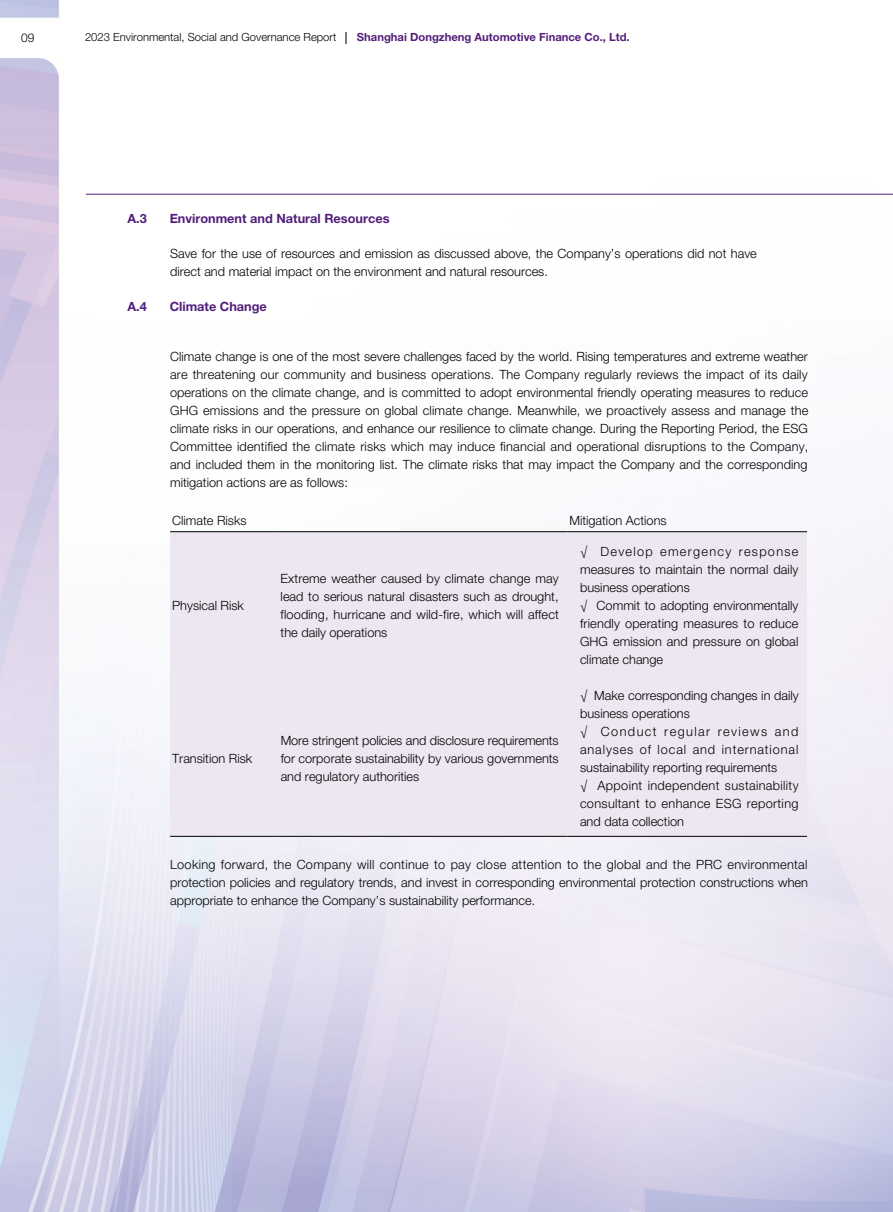
<style>
.page{position:relative;width:893px;height:1212px;background:#fff}
.page>*{position:absolute;margin:0;border:0;box-sizing:border-box;transform-origin:0 0}
.t1{font:300 12.75px/18px "Helvetica Neue LT Std";color:#000;text-align:justify}
.t2{font:300 12.75px/18px "Helvetica Neue LT Std";letter-spacing:.025em;color:#000}
.t3{font:700 12.75px "Helvetica Neue LT Std";color:#521e7a}
.t4{font:300 12px "Helvetica Neue LT Std";color:#000}
.t5{font:300 11.25px "Helvetica Neue LT Std";color:#000}
.t6{font:700 11.25px "Helvetica Neue LT Std";color:#521e7a}
</style>
<div class="page">
<img style="left:0;top:0;width:893px;height:1212px">
<hr style="left:86px;top:194px;width:807px;height:1px;background:#521e7a">
<div style="left:170px;top:532px;width:637px;height:304px;background:#ece7f1"></div>
<hr style="left:170px;top:531px;width:102px;height:1px;background:#000">
<hr style="left:272px;top:531px;width:295px;height:1px;background:#000">
<hr style="left:567px;top:531px;width:240px;height:1px;background:#000">
<hr style="left:170px;top:836px;width:102px;height:1px;background:#000">
<hr style="left:272px;top:836px;width:295px;height:1px;background:#000">
<hr style="left:567px;top:836px;width:240px;height:1px;background:#000">
<p class="t4" style="left:21px;top:30px;width:15px">09</p>
<p class="t5" style="left:85px;top:30px;width:253px">2023 Environmental, Social and Governance Report</p>
<p class="t6" style="left:357px;top:30px;width:274px">Shanghai Dongzheng Automotive Finance Co., Ltd.</p>
<p class="t3" style="left:128px;top:211px;width:21px">A.3</p>
<p class="t3" style="left:170px;top:211px;width:221px">Environment and Natural Resources</p>
<p class="t1" style="left:170px;top:244px;width:588px">Save for the use of resources and emission as discussed above, the Company’s operations did not have direct and material impact on the environment and natural resources.</p>
<p class="t3" style="left:128px;top:299px;width:21px">A.4</p>
<p class="t3" style="left:170px;top:299px;width:99px">Climate Change</p>
<p class="t1" style="left:170px;top:347px;width:640px">Climate change is one of the most severe challenges faced by the world. Rising temperatures and extreme weather are threatening our community and business operations. The Company regularly reviews the impact of its daily operations on the climate change, and is committed to adopt environmental friendly operating measures to reduce GHG emissions and the pressure on global climate change. Meanwhile, we proactively assess and manage the climate risks in our operations, and enhance our resilience to climate change. During the Reporting Period, the ESG Committee identified the climate risks which may induce financial and operational disruptions to the Company, and included them in the monitoring list. The climate risks that may impact the Company and the corresponding mitigation actions are as follows:</p>
<p class="t1" style="left:172px;top:511px;width:76px">Climate Risks</p>
<p class="t1" style="left:569px;top:511px;width:99px">Mitigation Actions</p>
<p class="t1" style="left:172px;top:596px;width:73px">Physical Risk</p>
<p class="t1" style="left:281px;top:569px;width:280px">Extreme weather caused by climate change may lead to serious natural disasters such as drought, flooding, hurricane and wild-fire, which will affect the daily operations</p>
<p class="t1" style="left:580px;top:542px;width:220px;text-align:left">√ Develop emergency response measures to maintain the normal daily business operations<br>√ Commit to adopting environmentally friendly operating measures to reduce<br>GHG emission and pressure on global climate change</p>
<p class="t2" style="left:580px;top:686px;width:220px">√ Make corresponding changes in daily business operations<br>√ Conduct regular reviews and analyses of local and international sustainability reporting requirements<br>√ Appoint independent sustainability consultant to enhance ESG reporting and data collection</p>
<p class="t1" style="left:170px;top:855px;width:639px">Looking forward, the Company will continue to pay close attention to the global and the PRC environmental protection policies and regulatory trends, and invest in corresponding environmental protection constructions when appropriate to enhance the Company’s sustainability performance.</p>
<p class="t1" style="left:281px;top:731px;width:280px">More stringent policies and disclosure requirements for corporate sustainability by various governments and regulatory authorities</p>
<p class="t1" style="left:172px;top:749px;width:82px">Transition Risk</p>
</div>
